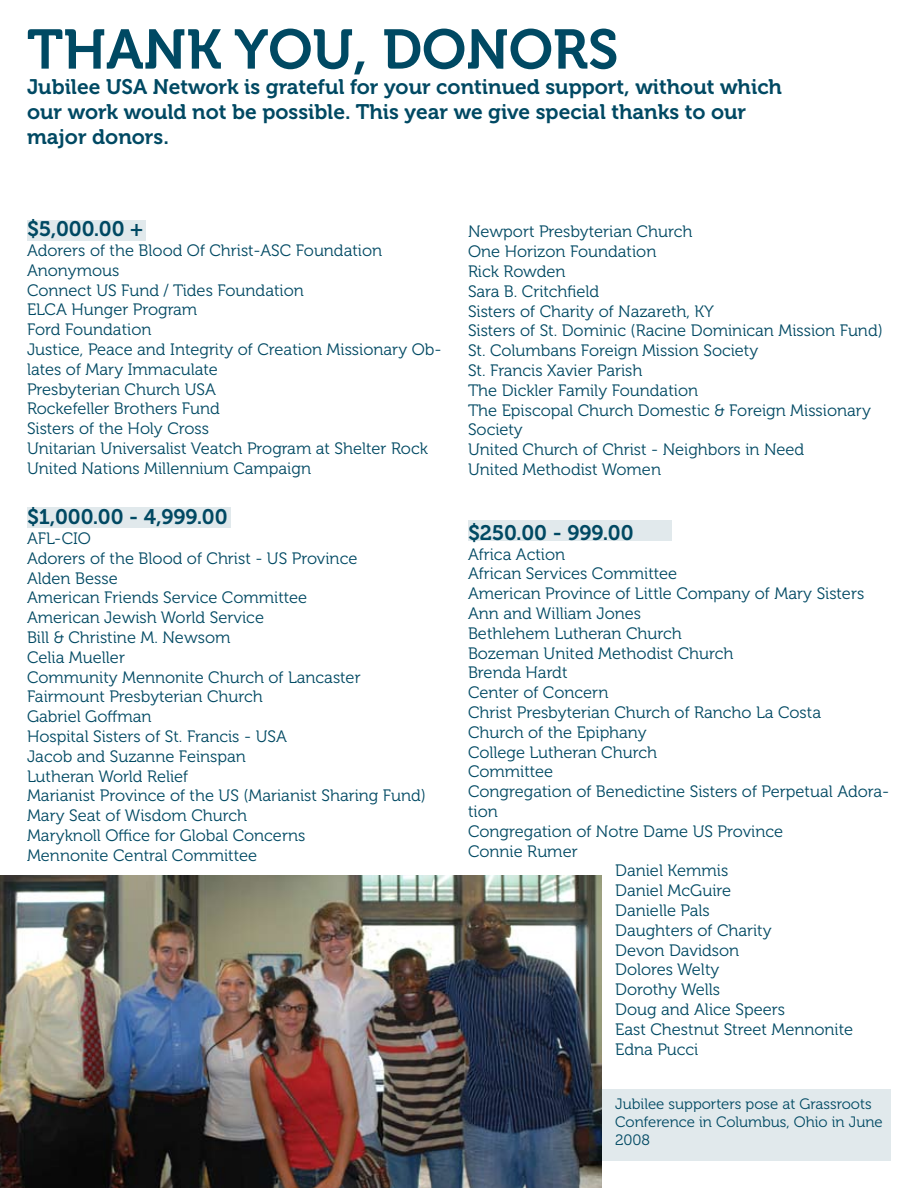
<style>
.page{position:relative;width:918px;height:1188px;background:#fff}
.page>*{position:absolute;margin:0;border:0;box-sizing:border-box;transform-origin:0 0}
.t1{font:55.5px "Museo 700";color:#004963}
.t2{font:21px/25.2px "Museo 700";color:#004963}
.t3{font:16.5px/19.8px "Museo 300";color:#004963}
.t4{font:15px/18px "Museo 300";color:#004963}
</style>
<div class="page">
<div style="left:27px;top:220px;width:119px;height:22px;background:#e1e9ec"></div>
<div style="left:27px;top:507px;width:203px;height:21px;background:#e1e9ec"></div>
<img style="left:0;top:875px;width:602px;height:313px">
<div style="left:590px;top:1090px;width:301px;height:71px;background:#e1e9ec"></div>
<div style="left:468px;top:520px;width:203px;height:22px;background:#e1e9ec"></div>
<h1 class="t1" style="left:27px;top:19px;width:593px">THANK YOU, DONORS</h1>
<p class="t2" style="left:27px;top:74px;width:757px">Jubilee USA Network is grateful for your continued support, without which our work would not be possible. This year we give special thanks to our major donors.</p>
<p class="t2" style="left:27px;top:217px;width:118px">$5,000.00 +</p>
<p class="t3" style="left:27px;top:241px;width:416px">Adorers of the Blood Of Christ-ASC Foundation<br>Anonymous<br>Connect US Fund / Tides Foundation<br>ELCA Hunger Program<br>Ford Foundation<br>Justice, Peace and Integrity of Creation Missionary Ob&shy;lates of Mary Immaculate<br>Presbyterian Church USA<br>Rockefeller Brothers Fund<br>Sisters of the Holy Cross<br>Unitarian Universalist Veatch Program at Shelter Rock<br>United Nations Millennium Campaign</p>
<p class="t2" style="left:27px;top:505px;width:202px">$1,000.00 - 4,999.00</p>
<p class="t3" style="left:27px;top:529px;width:400px">AFL-CIO<br>Adorers of the Blood of Christ - US Province<br>Alden Besse<br>American Friends Service Committee<br>American Jewish World Service<br>Bill &amp; Christine M. Newsom<br>Celia Mueller<br>Community Mennonite Church of Lancaster<br>Fairmount Presbyterian Church<br>Gabriel Goffman<br>Hospital Sisters of St. Francis - USA<br>Jacob and Suzanne Feinspan<br>Lutheran World Relief<br>Marianist Province of the US (Marianist Sharing Fund)<br>Mary Seat of Wisdom Church<br>Maryknoll Office for Global Concerns<br>Mennonite Central Committee</p>
<p class="t3" style="left:468px;top:222px;width:416px">Newport Presbyterian Church<br>One Horizon Foundation<br>Rick Rowden<br>Sara B. Critchfield<br>Sisters of Charity of Nazareth, KY<br>Sisters of St. Dominic (Racine Dominican Mission Fund)<br>St. Columbans Foreign Mission Society<br>St. Francis Xavier Parish<br>The Dickler Family Foundation<br>The Episcopal Church Domestic &amp; Foreign Missionary<br>Society<br>United Church of Christ - Neighbors in Need<br>United Methodist Women</p>
<p class="t2" style="left:468px;top:520px;width:167px">$250.00 - 999.00</p>
<p class="t3" style="left:468px;top:544px;width:99px">Africa Action</p>
<p class="t3" style="left:468px;top:564px;width:211px">African Services Committee</p>
<p class="t3" style="left:468px;top:584px;width:398px">American Province of Little Company of Mary Sisters</p>
<p class="t3" style="left:468px;top:604px;width:175px">Ann and William Jones</p>
<p class="t3" style="left:468px;top:624px;width:215px">Bethlehem Lutheran Church</p>
<p class="t3" style="left:468px;top:643px;width:267px">Bozeman United Methodist Church</p>
<p class="t3" style="left:468px;top:663px;width:101px">Brenda Hardt</p>
<p class="t3" style="left:468px;top:683px;width:142px">Center of Concern</p>
<p class="t3" style="left:468px;top:703px;width:355px">Christ Presbyterian Church of Rancho La Costa</p>
<p class="t3" style="left:468px;top:723px;width:180px">Church of the Epiphany</p>
<p class="t3" style="left:468px;top:742px;width:190px">College Lutheran Church</p>
<p class="t3" style="left:468px;top:762px;width:87px">Committee</p>
<p class="t3" style="left:468px;top:782px;width:423px">Congregation of Benedictine Sisters of Perpetual Adora-</p>
<p class="t3" style="left:468px;top:802px;width:31px">tion</p>
<p class="t3" style="left:468px;top:822px;width:317px">Congregation of Notre Dame US Province</p>
<p class="t3" style="left:468px;top:841px;width:111px">Connie Rumer</p>
<p class="t3" style="left:615px;top:861px;width:115px">Daniel Kemmis</p>
<p class="t3" style="left:615px;top:881px;width:117px">Daniel McGuire</p>
<p class="t3" style="left:615px;top:901px;width:96px">Danielle Pals</p>
<p class="t3" style="left:615px;top:921px;width:158px">Daughters of Charity</p>
<p class="t3" style="left:615px;top:940px;width:126px">Devon Davidson</p>
<p class="t3" style="left:615px;top:960px;width:106px">Dolores Welty</p>
<p class="t3" style="left:615px;top:980px;width:106px">Dorothy Wells</p>
<p class="t3" style="left:615px;top:1000px;width:171px">Doug and Alice Speers</p>
<p class="t3" style="left:615px;top:1020px;width:239px">East Chestnut Street Mennonite</p>
<p class="t3" style="left:615px;top:1039px;width:85px">Edna Pucci</p>
<p class="t4" style="left:615px;top:1095px;width:269px">Jubilee supporters pose at Grassroots<br>Conference in Columbus, Ohio in June<br>2008</p>
</div>
